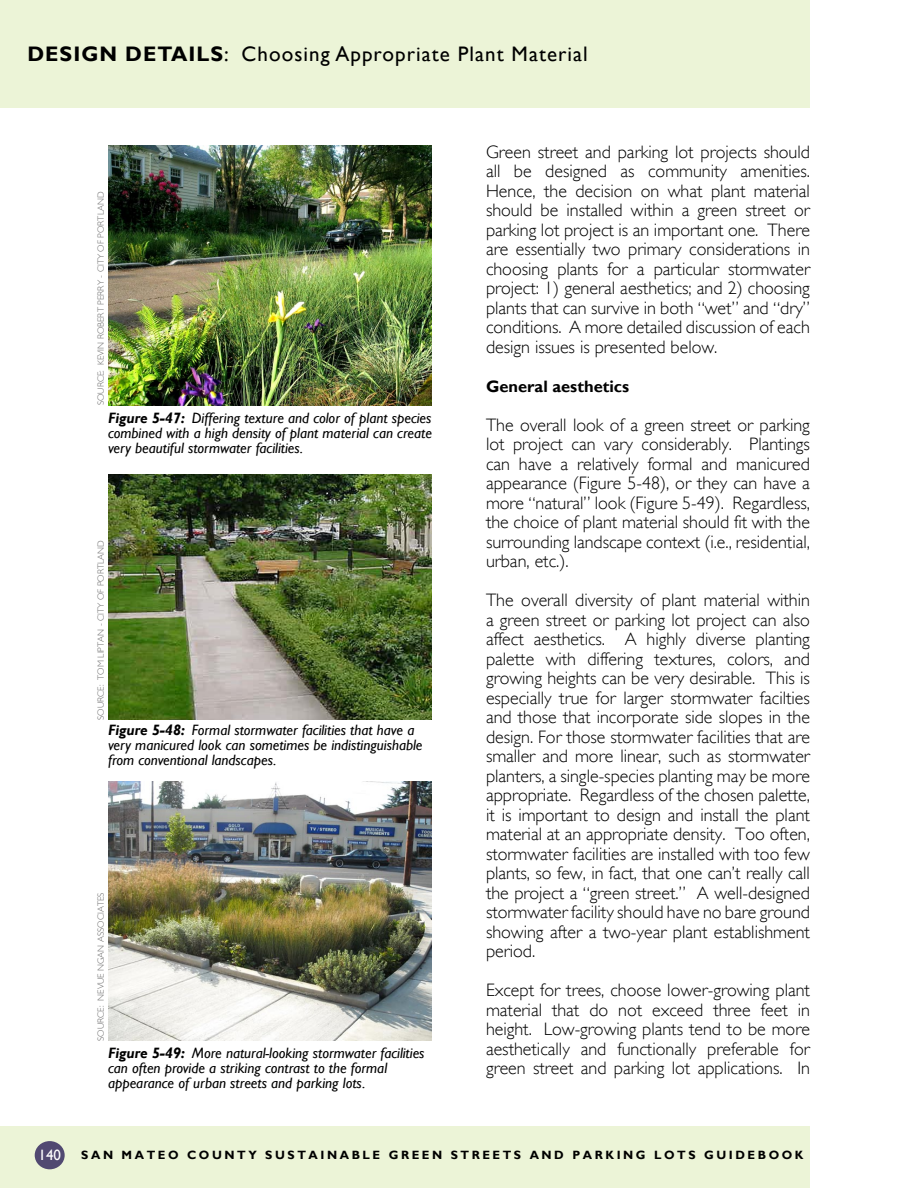
<style>
.page{position:relative;width:918px;height:1188px;background:#fff}
.page>*{position:absolute;margin:0;border:0;box-sizing:border-box;transform-origin:0 0}
.t1{font:21px "Gill Sans";letter-spacing:.05em;color:#000}
.t2{font:700 21px "Gill Sans";letter-spacing:.05em;color:#000}
.t3{font:300 18px/19.5px "Gill Sans";color:#000;text-align:justify}
.t4{font:700 16.5px "Gill Sans";color:#000}
.t5{font:italic 15px/15px "Gill Sans";color:#000}
.t6{font:15px "Gill Sans";color:#fff}
.t7{font:700 12px "Gill Sans";letter-spacing:.215em;color:#000}
.t8{font:300 9px "Gill Sans";color:#6d6d6d}
.s1{font-weight:700}
</style>
<div class="page">
<div style="left:0;top:0;width:810px;height:108px;background:#ecf4d7"></div>
<img style="left:108px;top:474px;width:324px;height:246px">
<img style="left:108px;top:145px;width:324px;height:260px">
<img style="left:108px;top:782px;width:324px;height:259px">
<div style="left:0;top:1126px;width:810px;height:62px;background:#ecf4d7"></div>
<div style="left:35px;top:1141px;width:30px;height:28px;background:#514971;border-radius:50%"></div>
<p class="t2" style="left:27px;top:42px;width:144px">DESIGN DETAI</p>
<p class="t1" style="left:197px;top:42px;width:393px"><span class="s1">LS</span>: Choosing Appropriate Plant Material</p>
<p class="t8" style="left:95px;top:405px;width:213px;rotate:-90deg">source: kevin robert perry - city of portland</p>
<p class="t5" style="left:108px;top:411px;width:325px;text-align:justify"><span class="s1">Figure 5-47:</span> Differing texture and color of plant species combined with a high density of plant material can create very beautiful stormwater facilities.</p>
<p class="t8" style="left:95px;top:720px;width:179px;rotate:-90deg">source: Tom liptan - city of portland</p>
<p class="t5" style="left:108px;top:723px;width:316px"><span class="s1">Figure 5-48:</span> Formal stormwater facilities that have a very manicured look can sometimes be indistinguishable from conventional landscapes.</p>
<p class="t8" style="left:95px;top:1041px;width:150px;rotate:-90deg">source: nevue ngan associates</p>
<p class="t5" style="left:108px;top:1046px;width:318px"><span class="s1">Figure 5-49:</span> More natural-looking stormwater facilities can often provide a striking contrast to the formal appearance of urban streets and parking lots.</p>
<p class="t3" style="left:486px;top:142px;width:326px">Green street and parking lot projects should all be designed as community amenities.<br>Hence, the decision on what plant material should be installed within a green street or parking lot project is an important one. There are essentially two primary considerations in choosing plants for a particular stormwater project: 1) general aesthetics; and 2) choosing plants that can survive in both “wet” and “dry” conditions. A more detailed discussion of each design issues is presented below.</p>
<p class="t4" style="left:486px;top:376px;width:145px">General aesthetics</p>
<p class="t3" style="left:486px;top:415px;width:326px">The overall look of a green street or parking lot project can vary considerably. Plantings can have a relatively formal and manicured appearance (Figure 5-48), or they can have a more “natural” look (Figure 5-49). Regardless, the choice of plant material should fit with the surrounding landscape context (i.e., residential, urban, etc.).</p>
<p class="t3" style="left:486px;top:590px;width:326px">The overall diversity of plant material within a green street or parking lot project can also affect aesthetics. A highly diverse planting palette with differing textures, colors, and growing heights can be very desirable. This is especially true for larger stormwater facilties and those that incorporate side slopes in the design. For those stormwater facilities that are smaller and more linear, such as stormwater planters, a single-species planting may be more appropriate. Regardless of the chosen palette, it is important to design and install the plant material at an appropriate density. Too often, stormwater facilities are installed with too few plants, so few, in fact, that one can’t really call the project a “green street.” A well-designed stormwater facility should have no bare ground showing after a two-year plant establishment period.</p>
<p class="t3" style="left:486px;top:980px;width:326px">Except for trees, choose lower-growing plant material that do not exceed three feet in height. Low-growing plants tend to be more aesthetically and functionally preferable for green street and parking lot applications. In</p>
<p class="t6" style="left:39px;top:1146px;width:24px">140</p>
<p class="t7" style="left:81px;top:1148px;width:724px">SAN MATEO COUNTY SUSTAINABLE GREEN STREETS AND PARKING LOTS GUIDEBOOK</p>
</div>
